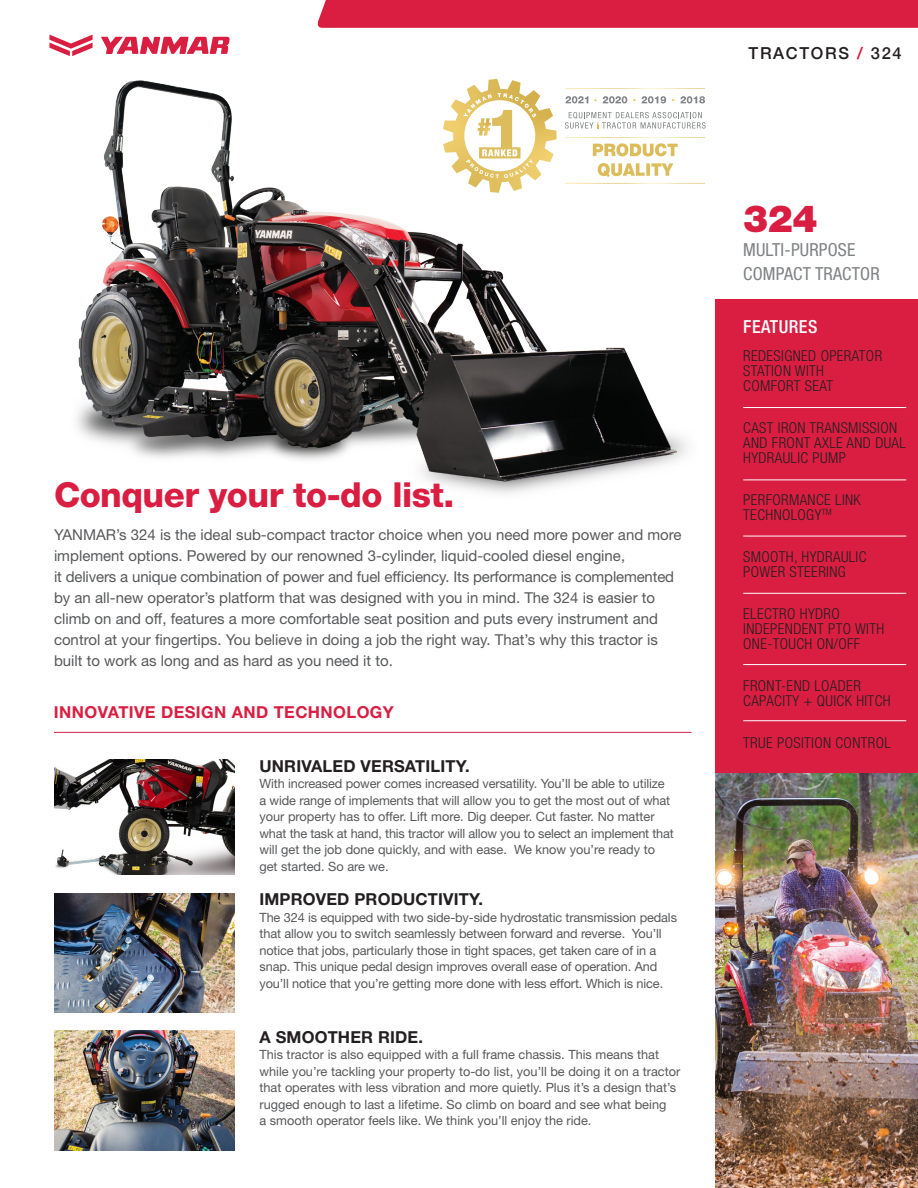
<style>
.page{position:relative;width:918px;height:1188px;background:#fff}
.page>*{position:absolute;margin:0;border:0;box-sizing:border-box;transform-origin:0 0}
.t1{font:900 37.5px "Helvetica Neue LT Std";color:#da1e42}
.t2{font:800 34.5px "Helvetica Neue LT Std";letter-spacing:-.015em;color:#da1e42}
.t3{font:condensed 18px "Helvetica Neue";letter-spacing:.01em;color:#808285}
.t4{font:500 condensed 18px "Helvetica Neue LT Std";letter-spacing:.025em;color:#fff}
.t5{font:700 16.5px "Helvetica Neue LT Std";letter-spacing:.01em;color:#231f20}
.t6{font:700 16.5px "Helvetica Neue LT Std";letter-spacing:.025em;color:#da1e42}
.t7{font:500 16.5px "Helvetica Neue";letter-spacing:.1em;color:#231f20}
.t8{font:15px/21px "Helvetica Neue LT Std";color:#57585a}
.t9{font:300 condensed 15px/15px "Helvetica Neue LT Std";letter-spacing:.025em;color:#231f20}
.t10{font:12.75px/16.5px "Helvetica Neue LT Std";letter-spacing:-.01em;color:#57585a}
.s1{color:#da1e42}
</style>
<div class="page">
<img style="left:76px;top:78px;width:621px;height:416px">
<hr style="left:54px;top:732px;width:638px;height:1px;background:#da1e42">
<div style="left:716px;top:299px;width:202px;height:476px;background:#da1e42"></div>
<img style="left:716px;top:773px;width:202px;height:415px">
<svg style="left:101px;top:37px;width:129px;height:17px"></svg>
<svg style="left:49px;top:35px;width:44px;height:21px"></svg>
<hr style="left:743px;top:407px;width:163px;height:1px;background:#fff">
<hr style="left:743px;top:480px;width:163px;height:1px;background:#fff">
<hr style="left:743px;top:536px;width:163px;height:1px;background:#fff">
<hr style="left:743px;top:593px;width:163px;height:1px;background:#fff">
<hr style="left:743px;top:664px;width:163px;height:1px;background:#fff">
<hr style="left:743px;top:720px;width:163px;height:1px;background:#fff">
<img style="left:54px;top:893px;width:180px;height:120px">
<img style="left:54px;top:1031px;width:180px;height:119px">
<img style="left:54px;top:760px;width:180px;height:114px">
<div style="left:317px;top:0;width:601px;height:28px;background:#da1e42"></div>
<svg style="left:565px;top:183px;width:140px;height:1px"></svg>
<svg style="left:565px;top:88px;width:140px;height:1px"></svg>
<svg style="left:565px;top:137px;width:140px;height:20px"></svg>
<svg style="left:598px;top:163px;width:75px;height:14px"></svg>
<svg style="left:565px;top:112px;width:141px;height:17px"></svg>
<svg style="left:443px;top:79px;width:114px;height:114px"></svg>
<svg style="left:680px;top:96px;width:25px;height:7px"></svg>
<svg style="left:642px;top:96px;width:24px;height:7px"></svg>
<svg style="left:603px;top:96px;width:24px;height:7px"></svg>
<svg style="left:565px;top:96px;width:23px;height:7px"></svg>
<p class="t2" style="left:54px;top:474px;width:402px">Conquer your to-do list.</p>
<p class="t8" style="left:54px;top:524px;width:629px">YANMAR’s 324 is the ideal sub-compact tractor choice when you need more power and more implement options. Powered by our renowned 3-cylinder, liquid-cooled diesel engine,<br>it delivers a unique combination of power and fuel efficiency. Its performance is complemented by an all-new operator’s platform that was designed with you in mind. The 324 is easier to climb on and off, features a more comfortable seat position and puts every instrument and control at your fingertips. You believe in doing a job the right way. That’s why this tractor is built to work as long and as hard as you need it to.</p>
<p class="t6" style="left:54px;top:702px;width:341px">INNOVATIVE DESIGN AND TECHNOLOGY</p>
<p class="t5" style="left:260px;top:756px;width:212px">UNRIVALED VERSATILITY.</p>
<p class="t10" style="left:260px;top:775px;width:416px">With increased power comes increased versatility. You’ll be able to utilize a wide range of implements that will allow you to get the most out of what your property has to offer. Lift more. Dig deeper. Cut faster. No matter what the task at hand, this tractor will allow you to select an implement that will get the job done quickly, and with ease. We know you’re ready to get started. So are we.</p>
<p class="t5" style="left:260px;top:889px;width:225px">IMPROVED PRODUCTIVITY.</p>
<p class="t10" style="left:260px;top:909px;width:419px">The 324 is equipped with two side-by-side hydrostatic transmission pedals that allow you to switch seamlessly between forward and reverse. You’ll notice that jobs, particularly those in tight spaces, get taken care of in a snap. This unique pedal design improves overall ease of operation. And you’ll notice that you’re getting more done with less effort. Which is nice.</p>
<p class="t5" style="left:260px;top:1027px;width:165px">A SMOOTHER RIDE.</p>
<p class="t10" style="left:260px;top:1046px;width:422px">This tractor is also equipped with a full frame chassis. This means that while you’re tackling your property to-do list, you’ll be doing it on a tractor that operates with less vibration and more quietly. Plus it’s a design that’s rugged enough to last a lifetime. So climb on board and see what being<br>a smooth operator feels like. We think you’ll enjoy the ride.</p>
<p class="t7" style="left:749px;top:39px;width:155px">TRACTORS <span class="s1">/</span> 324</p>
<p class="t1" style="left:743px;top:196px;width:76px">324</p>
<p class="t3" style="left:743px;top:239px;width:114px">MULTI-PURPOSE</p>
<p class="t3" style="left:743px;top:263px;width:138px">COMPACT TRACTOR</p>
<p class="t4" style="left:743px;top:315px;width:76px">FEATURES</p>
<p class="t9" style="left:743px;top:348px;width:140px">REDESIGNED OPERATOR<br>STATION WITH<br>COMFORT SEAT</p>
<p class="t9" style="left:743px;top:420px;width:164px">CAST IRON TRANSMISSION<br>AND FRONT AXLE AND DUAL<br>HYDRAULIC PUMP</p>
<p class="t9" style="left:743px;top:492px;width:119px">PERFORMANCE LINK<br>TECHNOLOGY<sup>TM</sup></p>
<p class="t9" style="left:743px;top:549px;width:125px">SMOOTH, HYDRAULIC<br>POWER STEERING</p>
<p class="t9" style="left:743px;top:606px;width:142px">ELECTRO HYDRO<br>INDEPENDENT PTO WITH<br>ONE-TOUCH ON/OFF</p>
<p class="t9" style="left:743px;top:678px;width:149px">FRONT-END LOADER<br>CAPACITY + QUICK HITCH</p>
<p class="t9" style="left:743px;top:735px;width:149px">TRUE POSITION CONTROL</p>
</div>
